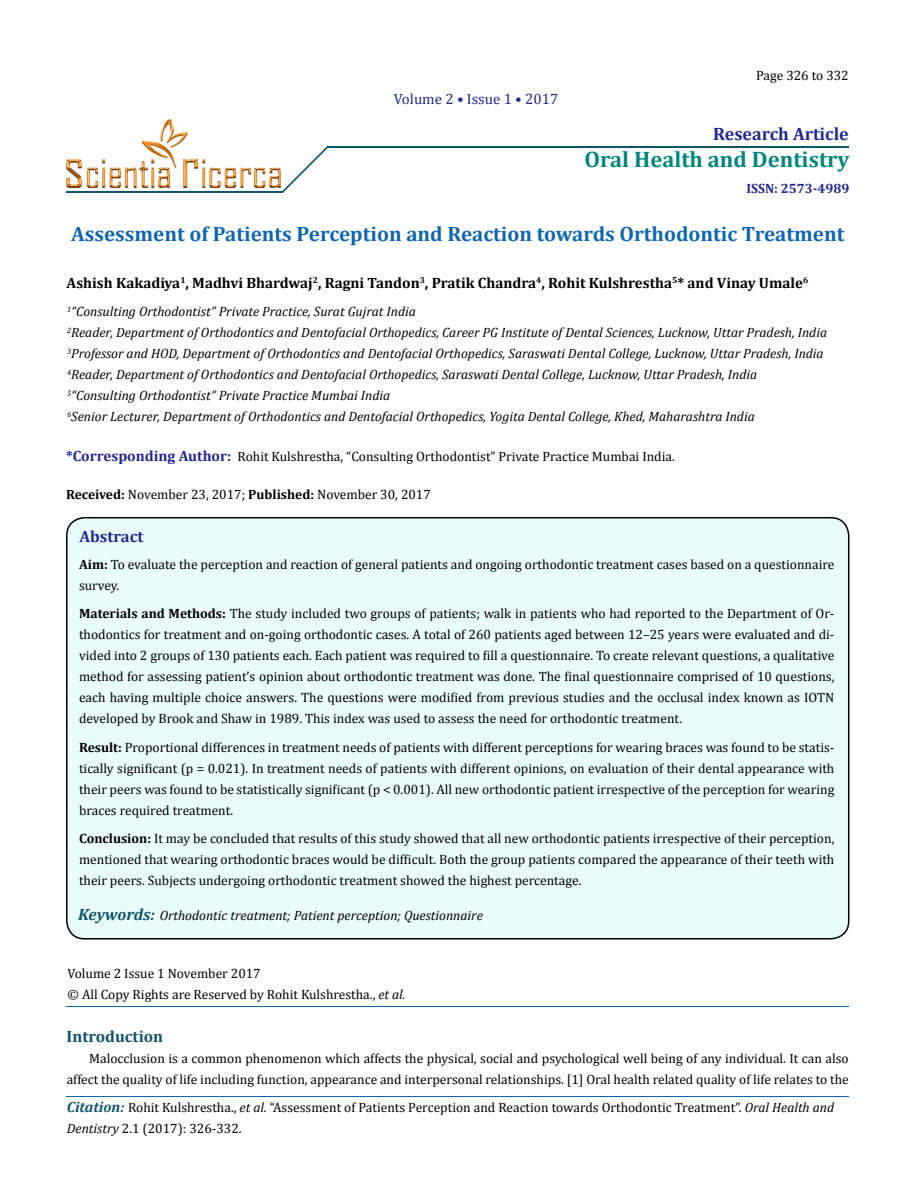
<style>
.page{position:relative;width:917px;height:1190px;background:#fff}
.page>*{position:absolute;margin:0;border:0;box-sizing:border-box;transform-origin:0 0}
.t1{font:700 22.5px "Cambria";color:#00877d}
.t2{font:700 20.85px "Cambria";color:#0d66b1}
.t3{font:700 18px "Cambria";color:#202891}
.t4{font:700 16.35px "Cambria";color:#0e546a}
.t5{font:700 16.35px "Cambria";color:#202891}
.t6{font:700 15px "Cambria";color:#000}
.t7{font:15px "Cambria";color:#202891}
.t8{font:13.5px/21px "Cambria";color:#000}
.t9{font:italic 13.5px/21px "Cambria";color:#000}
.t10{font:700 13.5px "Cambria";color:#202891}
.s1{font-weight:700;font-size:14.85px;color:#202891}
.s2{font-weight:700}
.s3{font-weight:700;font-size:16.35px;color:#0e546a}
.s4{font-style:italic}
.s5{font-weight:700;font-style:italic;font-size:14.85px;color:#0e546a}
</style>
<div class="page">
<div style="left:67px;top:518px;width:781px;height:420px;background:#e9fdf9;border-radius:18px"></div>
<div style="left:66px;top:517px;width:783px;height:422px;border:2px solid #000;border-radius:18px"></div>
<hr style="left:327px;top:146px;width:521px;height:2px;background:#0e546a">
<hr style="left:67px;top:191px;width:216px;height:2px;background:#0e546a">
<svg style="left:282px;top:146px;width:46px;height:47px"></svg>
<hr style="left:67px;top:1096px;width:781px;height:1px;background:#0d66b1">
<hr style="left:67px;top:1006px;width:781px;height:1px;background:#0d66b1">
<img style="left:67px;top:119px;width:214px;height:68px">
<p class="t7" style="left:394px;top:90px;width:166px">Volume 2 • Issue 1 • 2017</p>
<p class="t8" style="left:756px;top:64px;width:94px">Page 326 to 332</p>
<h3 class="t3" style="left:713px;top:123px;width:137px">Research Article</h3>
<h1 class="t1" style="left:584px;top:145px;width:266px">Oral Health and Dentistry</h1>
<p class="t10" style="left:746px;top:180px;width:104px">ISSN: 2573-4989</p>
<h2 class="t2" style="left:71px;top:221px;width:774px">Assessment of Patients Perception and Reaction towards Orthodontic Treatment</h2>
<p class="t6" style="left:67px;top:274px;width:743px">Ashish Kakadiya<sup>1</sup>, Madhvi Bhardwaj<sup>2</sup>, Ragni Tandon<sup>3</sup>, Pratik Chandra<sup>4</sup>, Rohit Kulshrestha<sup>5</sup>* and Vinay Umale<sup>6</sup></p>
<p class="t9" style="left:67px;top:301px;width:761px"><sup>1</sup>“Consulting Orthodontist” Private Practice, Surat Gujrat India<br><sup>2</sup>Reader, Department of Orthodontics and Dentofacial Orthopedics, Career PG Institute of Dental Sciences, Lucknow, Uttar Pradesh, India <sup>3</sup>Professor and HOD, Department of Orthodontics and Dentofacial Orthopedics, Saraswati Dental College, Lucknow, Uttar Pradesh, India <sup>4</sup>Reader, Department of Orthodontics and Dentofacial Orthopedics, Saraswati Dental College, Lucknow, Uttar Pradesh, India <sup>5</sup>“Consulting Orthodontist” Private Practice Mumbai India<br><sup>6</sup>Senior Lecturer, Department of Orthodontics and Dentofacial Orthopedics, Yogita Dental College, Khed, Maharashtra India</p>
<p class="t8" style="left:66px;top:446px;width:610px"><span class="s1">*Corresponding Author:</span> Rohit Kulshrestha, “Consulting Orthodontist” Private Practice Mumbai India.</p>
<p class="t8" style="left:66px;top:484px;width:366px"><span class="s2">Received:</span> November 23, 2017; <span class="s2">Published:</span> November 30, 2017</p>
<p class="t5" style="left:80px;top:526px;width:65px">Abstract</p>
<p class="t8" style="left:79px;top:553px;width:756px"><span class="s2">Aim:</span> To evaluate the perception and reaction of general patients and ongoing orthodontic treatment cases based on a questionnaire survey.</p>
<p class="t8" style="left:79px;top:603px;width:757px;text-align:justify"><span class="s2">Materials and Methods:</span> The study included two groups of patients; walk in patients who had reported to the Department of Or&shy;thodontics for treatment and on-going orthodontic cases. A total of 260 patients aged between 12–25 years were evaluated and di&shy;vided into 2 groups of 130 patients each. Each patient was required to fill a questionnaire. To create relevant questions, a qualitative method for assessing patient’s opinion about orthodontic treatment was done. The final questionnaire comprised of 10 questions, each having multiple choice answers. The questions were modified from previous studies and the occlusal index known as IOTN developed by Brook and Shaw in 1989. This index was used to assess the need for orthodontic treatment.</p>
<p class="t8" style="left:79px;top:736px;width:757px;text-align:justify"><span class="s2">Result:</span> Proportional differences in treatment needs of patients with different perceptions for wearing braces was found to be statis&shy;tically significant (p = 0.021). In treatment needs of patients with different opinions, on evaluation of their dental appearance with their peers was found to be statistically significant (p &lt; 0.001). All new orthodontic patient irrespective of the perception for wearing braces required treatment.</p>
<p class="t8" style="left:79px;top:828px;width:756px;text-align:justify"><span class="s2">Conclusion:</span> It may be concluded that results of this study showed that all new orthodontic patients irrespective of their perception, mentioned that wearing orthodontic braces would be difficult. Both the group patients compared the appearance of their teeth with their peers. Subjects undergoing orthodontic treatment showed the highest percentage.</p>
<p class="t9" style="left:78px;top:904px;width:406px"><span class="s3">Keywords:</span> Orthodontic treatment; Patient perception; Questionnaire</p>
<p class="t8" style="left:68px;top:963px;width:339px">Volume 2 Issue 1 November 2017<br>© All Copy Rights are Reserved by Rohit Kulshrestha., <span class="s4">et al.</span></p>
<p class="t4" style="left:67px;top:1026px;width:98px">Introduction</p>
<p class="t8" style="left:67px;top:1048px;width:783px;text-align:right">Malocclusion is a common phenomenon which affects the physical, social and psychological well being of any individual. It can also affect the quality of life including function, appearance and interpersonal relationships. [1] Oral health related quality of life relates to the</p>
<p class="t8" style="left:67px;top:1096px;width:768px"><span class="s5">Citation:</span> Rohit Kulshrestha., <span class="s4">et al.</span> “Assessment of Patients Perception and Reaction towards Orthodontic Treatment”. <span class="s4">Oral Health and<br>Dentistry</span> 2.1 (2017): 326-332.</p>
</div>
